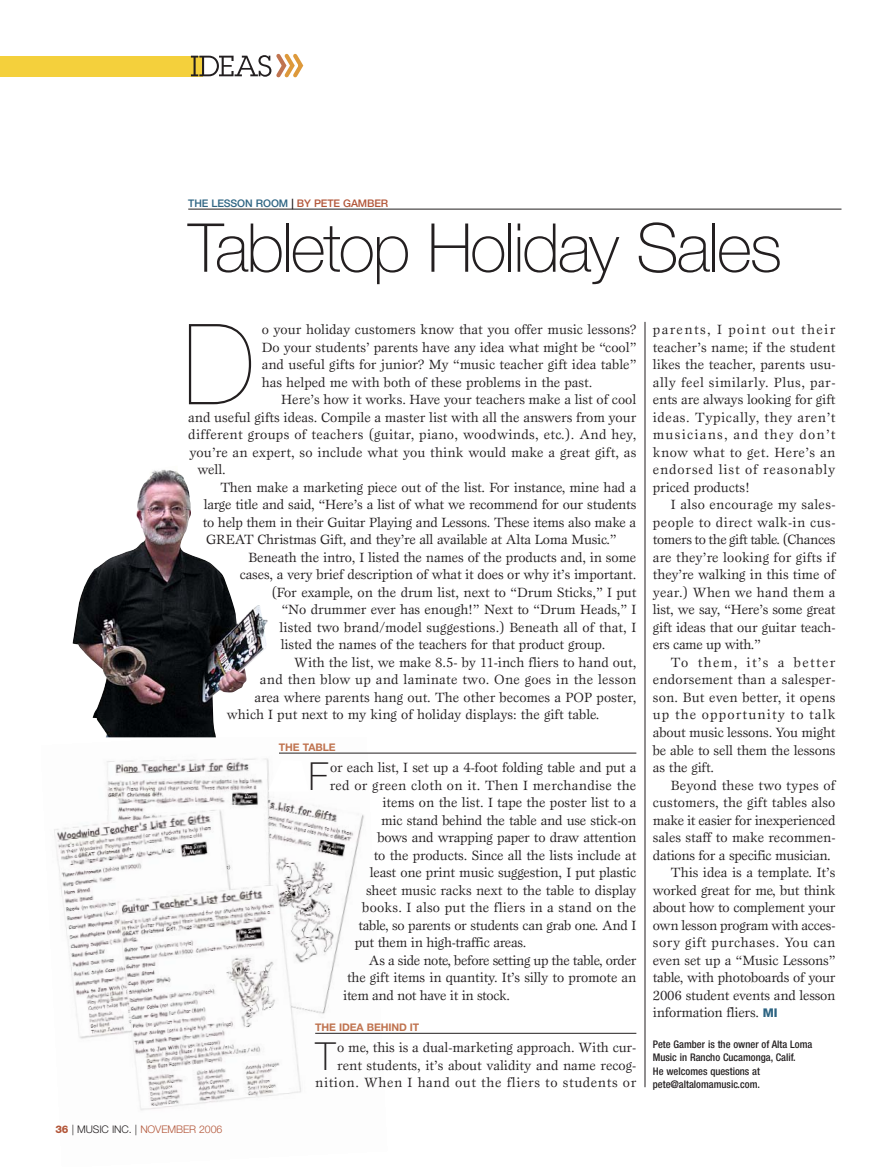
<style>
.page{position:relative;width:891px;height:1175px;background:#fff}
.page>*{position:absolute;margin:0;border:0;box-sizing:border-box;transform-origin:0 0}
.t1{font:200 112.2px "Helvetica Neue";color:#231f20}
.t2{font:100 67.5px "Helvetica Neue";letter-spacing:-.035em;color:#231f20}
.t3{font:100 38.7px "Helvetica Neue";color:#231f20}
.t4{font:13.8px/17.5px "Esprit";letter-spacing:-.01em;color:#231f20;text-align:justify}
.t5{font:13.8px "Esprit";letter-spacing:.025em;color:#231f20}
.t6{font:13.8px "Esprit";letter-spacing:.01em;color:#231f20}
.t7{font:13.8px "Esprit";letter-spacing:.02em;color:#231f20}
.t8{font:13.8px "Esprit";letter-spacing:.015em;color:#231f20}
.t9{font:13.8px "Esprit";letter-spacing:.04em;color:#231f20}
.t10{font:500 condensed 10.5px/13.4px "Helvetica Neue";color:#231f20}
.t11{font:500 10.5px "Helvetica Neue";letter-spacing:-.01em;color:#2d6482}
.t12{font:300 10.5px "Helvetica Neue";letter-spacing:-.01em;color:#b25538}
.t13{font:700 10.5px "Helvetica Neue";letter-spacing:-.01em;color:#c07450}
.s1{color:#231f20}
.s2{color:#b25538}
.s3{font-weight:800}
.s4{font-family:"Helvetica Neue";font-weight:800;font-size:12px;color:#2d6482}
</style>
<div class="page">
<img style="left:54px;top:737px;width:334px;height:374px">
<div style="left:0;top:56px;width:203px;height:20px;background:#f4d03c"></div>
<svg style="left:191px;top:53px;width:113px;height:25px"></svg>
<hr style="left:279px;top:753px;width:357px;height:1px;background:#231f20">
<hr style="left:315px;top:1033px;width:321px;height:1px;background:#231f20">
<hr style="left:645px;top:322px;width:1px;height:765px;background:#231f20">
<hr style="left:188px;top:209px;width:654px;height:1px;background:#231f20">
<img style="left:73px;top:469px;width:195px;height:268px">
<svg style="left:268px;top:760px;width:41px;height:31px"></svg>
<p class="t11" style="left:188px;top:199px;width:202px">THE LESSON ROOM <span class="s1">|</span> <span class="s2">BY PETE GAMBER</span></p>
<h2 class="t2" style="left:188px;top:223px;width:595px">Tabletop Holiday Sales</h2>
<h1 class="t1" style="left:183px;top:324px;width:74px">D</h1>
<p class="t4" style="left:262px;top:322px;width:376px">o your holiday customers know that you offer music lessons?<br>Do your students’ parents have any idea what might be “cool” and useful gifts for junior? My “music teacher gift idea table” has helped me with both of these problems in the past.</p>
<p class="t4" style="left:281px;top:392px;width:357px">Here’s how it works. Have your teachers make a list of cool</p>
<p class="t4" style="left:188px;top:409px;width:450px">and useful gifts ideas. Compile a master list with all the answers from your</p>
<p class="t5" style="left:188px;top:429px;width:450px">different groups of teachers (guitar, piano, woodwinds, etc.). And hey,</p>
<p class="t6" style="left:189px;top:447px;width:448px">you’re an expert, so include what you think would make a great gift, as</p>
<p class="t4" style="left:197px;top:462px;width:30px">well.</p>
<p class="t4" style="left:220px;top:479px;width:417px">Then make a marketing piece out of the list. For instance, mine had a</p>
<p class="t4" style="left:204px;top:497px;width:434px">large title and said, “Here’s a list of what we recommend for our students</p>
<p class="t4" style="left:203px;top:514px;width:435px">to help them in their Guitar Playing and Lessons. These items also make a</p>
<p class="t4" style="left:206px;top:532px;width:412px">GREAT Christmas Gift, and they’re all available at Alta Loma Music.”</p>
<p class="t4" style="left:248px;top:549px;width:389px">Beneath the intro, I listed the names of the products and, in some</p>
<p class="t4" style="left:240px;top:567px;width:398px">cases, a very brief description of what it does or why it’s important.</p>
<p class="t4" style="left:271px;top:584px;width:366px">(For example, on the drum list, next to “Drum Sticks,” I put</p>
<p class="t4" style="left:282px;top:602px;width:356px">“No drummer ever has enough!” Next to “Drum Heads,” I</p>
<p class="t4" style="left:280px;top:619px;width:358px">listed two brand/model suggestions.) Beneath all of that, I</p>
<p class="t4" style="left:281px;top:637px;width:326px">listed the names of the teachers for that product group.</p>
<p class="t4" style="left:294px;top:654px;width:344px">With the list, we make 8.5- by 11-inch fliers to hand out,</p>
<p class="t7" style="left:260px;top:674px;width:378px">and then blow up and laminate two. One goes in the lesson</p>
<p class="t4" style="left:254px;top:689px;width:383px">area where parents hang out. The other becomes a POP poster,</p>
<p class="t4" style="left:227px;top:707px;width:374px">which I put next to my king of holiday displays: the gift table.</p>
<p class="t13" style="left:279px;top:743px;width:58px">THE TABLE</p>
<h3 class="t3" style="left:308px;top:762px;width:21px">F</h3>
<p class="t4" style="left:330px;top:759px;width:308px">or each list, I set up a 4-foot folding table and put a</p>
<p class="t5" style="left:330px;top:779px;width:308px">red or green cloth on it. Then I merchandise the</p>
<p class="t4" style="left:382px;top:794px;width:255px">items on the list. I tape the poster list to a</p>
<p class="t4" style="left:381px;top:812px;width:257px">mic stand behind the table and use stick-on</p>
<p class="t4" style="left:377px;top:829px;width:260px">bows and wrapping paper to draw attention</p>
<p class="t4" style="left:374px;top:847px;width:264px">to the products. Since all the lists include at</p>
<p class="t4" style="left:370px;top:864px;width:268px">least one print music suggestion, I put plastic</p>
<p class="t4" style="left:366px;top:882px;width:272px">sheet music racks next to the table to display</p>
<p class="t8" style="left:362px;top:902px;width:276px">books. I also put the fliers in a stand on the</p>
<p class="t4" style="left:358px;top:917px;width:279px">table, so parents or students can grab one. And I</p>
<p class="t4" style="left:355px;top:934px;width:173px">put them in high-traffic areas.</p>
<p class="t4" style="left:369px;top:952px;width:269px">As a side note, before setting up the table, order</p>
<p class="t4" style="left:347px;top:969px;width:291px">the gift items in quantity. It’s silly to promote an</p>
<p class="t4" style="left:343px;top:987px;width:168px">item and not have it in stock.</p>
<p class="t13" style="left:315px;top:1023px;width:106px">THE IDEA BEHIND IT</p>
<h3 class="t3" style="left:316px;top:1042px;width:22px">T</h3>
<p class="t4" style="left:315px;top:1040px;width:323px;text-align:right">o me, this is a dual-marketing approach. With cur&shy;rent students, it’s about validity and name recog&shy;nition. When I hand out the fliers to students or</p>
<p class="t12" style="left:56px;top:1125px;width:168px"><span class="s3">36</span> <span class="s1">| MUSIC INC. |</span> NOVEMBER 2006</p>
<p class="t4" style="left:653px;top:322px;width:184px">parents, I point out their teacher’s name; if the student likes the teacher, parents usu&shy;ally feel similarly. Plus, par&shy;ents are always looking for gift ideas. Typically, they aren’t musicians, and they don’t know what to get. Here’s an endorsed list of reasonably priced products!</p>
<p class="t4" style="left:653px;top:497px;width:184px;text-indent:18px">I also encourage my sales&shy;people to direct walk-in cus&shy;tomers to the gift table. (Chances are they’re looking for gifts if they’re walking in this time of year.) When we hand them a list, we say, “Here’s some great gift ideas that our guitar teach&shy;ers came up with.”</p>
<p class="t4" style="left:653px;top:654px;width:184px;text-indent:18px">To them, it’s a better endorsement than a salesper&shy;son. But even better, it opens up the opportunity to talk about music lessons. You might be able to sell them the lessons as the gift.</p>
<p class="t7" style="left:671px;top:779px;width:166px">Beyond these two types of</p>
<p class="t6" style="left:653px;top:797px;width:184px">customers, the gift tables also</p>
<p class="t4" style="left:653px;top:812px;width:184px">make it easier for inexperienced</p>
<p class="t4" style="left:653px;top:829px;width:184px">sales staff to make recommen-</p>
<p class="t4" style="left:653px;top:847px;width:180px">dations for a specific musician.</p>
<p class="t4" style="left:671px;top:864px;width:166px">This idea is a template. It’s</p>
<p class="t4" style="left:653px;top:882px;width:184px">worked great for me, but think</p>
<p class="t4" style="left:653px;top:899px;width:184px">about how to complement your</p>
<p class="t4" style="left:653px;top:917px;width:184px">own lesson program with acces-</p>
<p class="t9" style="left:653px;top:937px;width:184px">sory gift purchases. You can</p>
<p class="t4" style="left:653px;top:952px;width:184px">even set up a “Music Lessons”</p>
<p class="t4" style="left:653px;top:969px;width:184px">table, with photoboards of your</p>
<p class="t4" style="left:653px;top:987px;width:184px">2006 student events and lesson</p>
<p class="t4" style="left:653px;top:1004px;width:126px">information fliers. <span class="s4">MI</span></p>
<p class="t10" style="left:653px;top:1038px;width:161px">Pete Gamber is the owner of Alta Loma<br>Music in Rancho Cucamonga, Calif.<br>He welcomes questions at pete@altalomamusic.com.</p>
</div>
